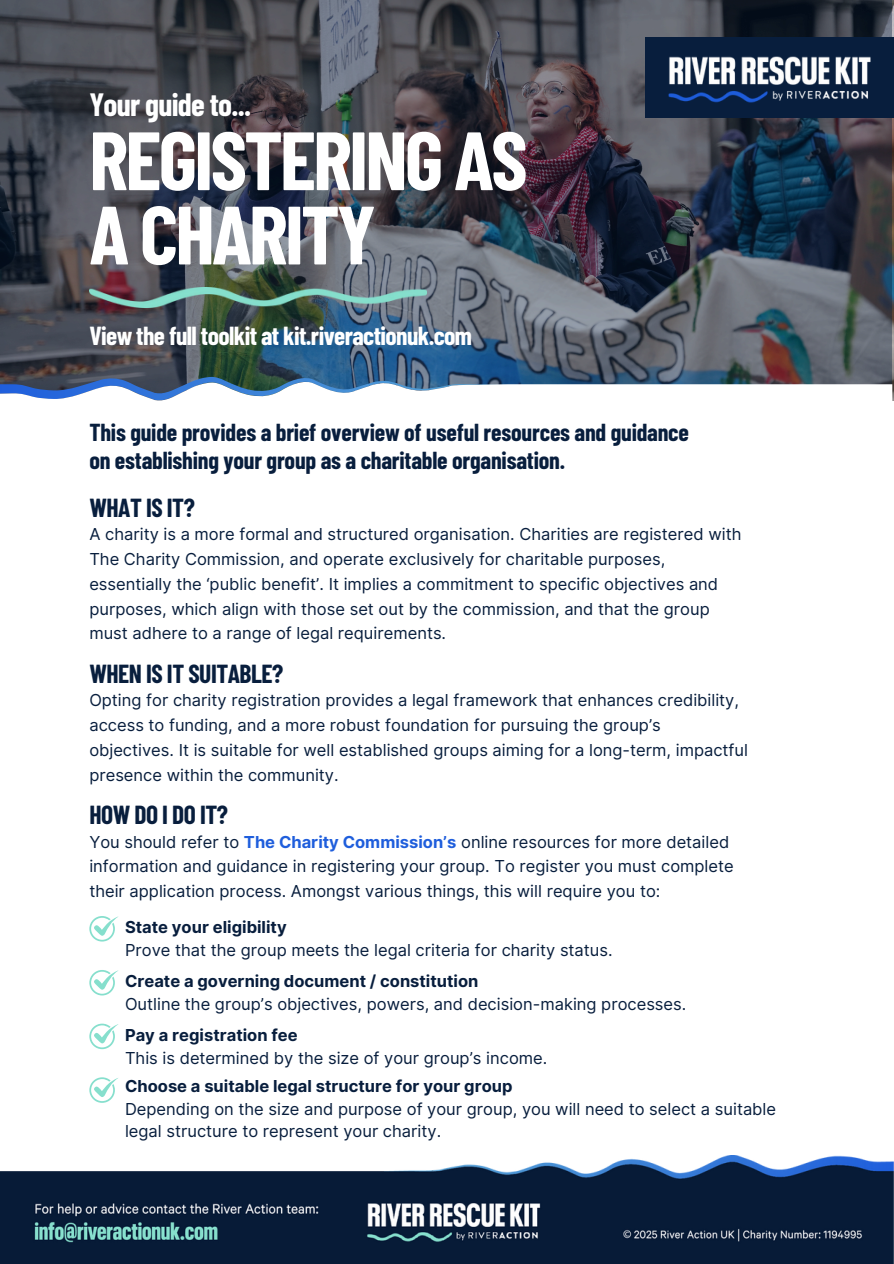
<style>
.page{position:relative;width:894px;height:1264px;background:#fff}
.page>*{position:absolute;margin:0;border:0;box-sizing:border-box;transform-origin:0 0}
.t1{font:700 82.5px/74.2px "Barlow Condensed";letter-spacing:-.035em;color:#fff}
.t2{font:700 31.5px "Barlow Condensed";letter-spacing:-.025em;color:#fff}
.t3{font:700 25.5px "Barlow Condensed";letter-spacing:-.025em;color:#fff}
.t4{font:700 25.5px "Barlow Condensed";letter-spacing:-.02em;color:#081e3d}
.t5{font:700 24px/28.2px "Barlow Condensed";letter-spacing:-.01em;color:#081e3d}
.t6{font:16.5px/24.8px "Inter";color:#081e3d}
.t7{font:700 16.5px "Inter";color:#081e3d}
.s1{font-weight:700;color:#1f5edc}
</style>
<div class="page">
<img style="left:0;top:0;width:891px;height:381px">
<svg style="left:0;top:377px;width:507px;height:4px;background:#3b5770"></svg>
<svg style="left:0;top:381px;width:892px;height:20px"></svg>
<img style="left:89px;top:287px;width:337px;height:20px">
<div style="left:645px;top:37px;width:248px;height:80px;background:#081e3d"></div>
<img style="left:668px;top:56px;width:201px;height:47px">
<svg style="left:89px;top:916px;width:30px;height:25px"></svg>
<svg style="left:89px;top:970px;width:30px;height:25px"></svg>
<svg style="left:89px;top:1023px;width:30px;height:26px"></svg>
<svg style="left:89px;top:1077px;width:29px;height:25px"></svg>
<img style="left:0;top:1155px;width:893px;height:108px">
<p class="t2" style="left:89px;top:85px;width:163px">Your guide to...</p>
<p class="t1" style="left:89px;top:120px;width:439px">REGISTERING AS<br>A CHARITY</p>
<p class="t3" style="left:89px;top:319px;width:384px">View the full toolkit at kit.riveractionuk.com</p>
<p class="t5" style="left:89px;top:417px;width:601px">This guide provides a brief overview of useful resources and guidance on establishing your group as a charitable organisation.</p>
<h2 class="t4" style="left:89px;top:491px;width:107px">WHAT IS IT?</h2>
<h4 class="t6" style="left:89px;top:522px;width:653px">A charity is a more formal and structured organisation. Charities are registered with The Charity Commission, and operate exclusively for charitable purposes, essentially the ‘public benefit’. It implies a commitment to specific objectives and purposes, which align with those set out by the commission, and that the group must adhere to a range of legal requirements.</h4>
<h1 class="t4" style="left:89px;top:657px;width:195px">WHEN IS IT SUITABLE?</h1>
<p class="t6" style="left:89px;top:688px;width:660px">Opting for charity registration provides a legal framework that enhances credibility, access to funding, and a more robust foundation for pursuing the group’s objectives. It is suitable for well established groups aiming for a long-term, impactful presence within the community.</p>
<p class="t4" style="left:89px;top:798px;width:140px">HOW DO I DO IT?</p>
<p class="t6" style="left:89px;top:829px;width:645px">You should refer to <span class="s1">The Charity Commission’s</span> online resources for more detailed information and guidance in registering your group. To register you must complete their application process. Amongst various things, this will require you to:</p>
<p class="t7" style="left:125px;top:917px;width:163px">State your eligibility</p>
<h4 class="t6" style="left:125px;top:937px;width:489px">Prove that the group meets the legal criteria for charity status.</h4>
<h3 class="t7" style="left:125px;top:971px;width:355px">Create a governing document / constitution</h3>
<p class="t6" style="left:125px;top:991px;width:562px">Outline the group’s objectives, powers, and decision-making processes.</p>
<h3 class="t7" style="left:125px;top:1025px;width:174px">Pay a registration fee</h3>
<p class="t6" style="left:125px;top:1045px;width:423px">This is determined by the size of your group’s income.</p>
<h3 class="t7" style="left:125px;top:1076px;width:389px">Choose a suitable legal structure for your group</h3>
<p class="t6" style="left:125px;top:1097px;width:652px;line-height:22.5px">Depending on the size and purpose of your group, you will need to select a suitable legal structure to represent your charity.</p>
</div>
